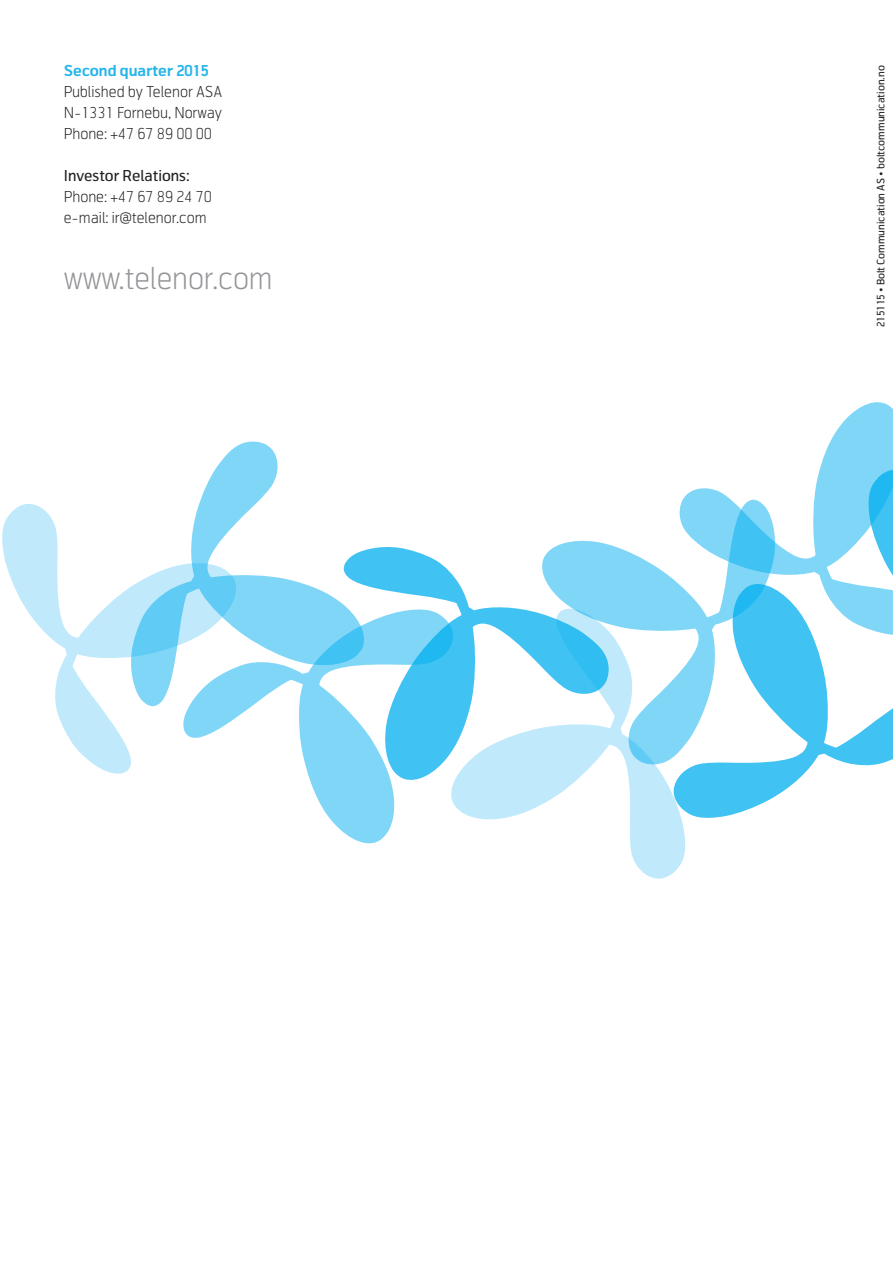
<style>
.page{position:relative;width:893px;height:1263px;background:#fff}
.page>*{position:absolute;margin:0;border:0;box-sizing:border-box;transform-origin:0 0}
.t1{font:300 30px "Telenor Font";letter-spacing:-.005em;color:#939598}
.t2{font:300 15px/21px "Telenor Font";color:#231f20;text-align:justify}
.t3{font:15px "Telenor Font";color:#231f20}
.t4{font:700 15px "Telenor Font";color:#26b6ea}
.t5{font:10.2px "Telenor Font";color:#231f20}
</style>
<div class="page">
<svg style="left:2px;top:504px;width:70px;height:239px"></svg>
<svg style="left:72px;top:441px;width:206px;height:333px"></svg>
<svg style="left:173px;top:528px;width:207px;height:316px"></svg>
<svg style="left:262px;top:488px;width:205px;height:352px"></svg>
<svg style="left:422px;top:599px;width:158px;height:241px"></svg>
<svg style="left:482px;top:540px;width:153px;height:237px"></svg>
<svg style="left:611px;top:555px;width:282px;height:324px"></svg>
<svg style="left:667px;top:402px;width:226px;height:292px"></svg>
<p class="t4" style="left:64px;top:61px;width:147px">Second quarter 2015</p>
<p class="t2" style="left:64px;top:81px;width:160px">Published by Telenor ASA N-1331 Fornebu, Norway Phone: +47 67 89 00 00</p>
<p class="t3" style="left:64px;top:166px;width:128px">Investor Relations:</p>
<p class="t2" style="left:64px;top:186px;width:150px">Phone: +47 67 89 24 70 e-mail: ir@telenor.com</p>
<h1 class="t1" style="left:64px;top:260px;width:210px">www.telenor.com</h1>
<p class="t5" style="left:874px;top:327px;width:263px;rotate:-90deg">215115 • Bolt Communication AS • boltcommunication.no</p>
</div>
